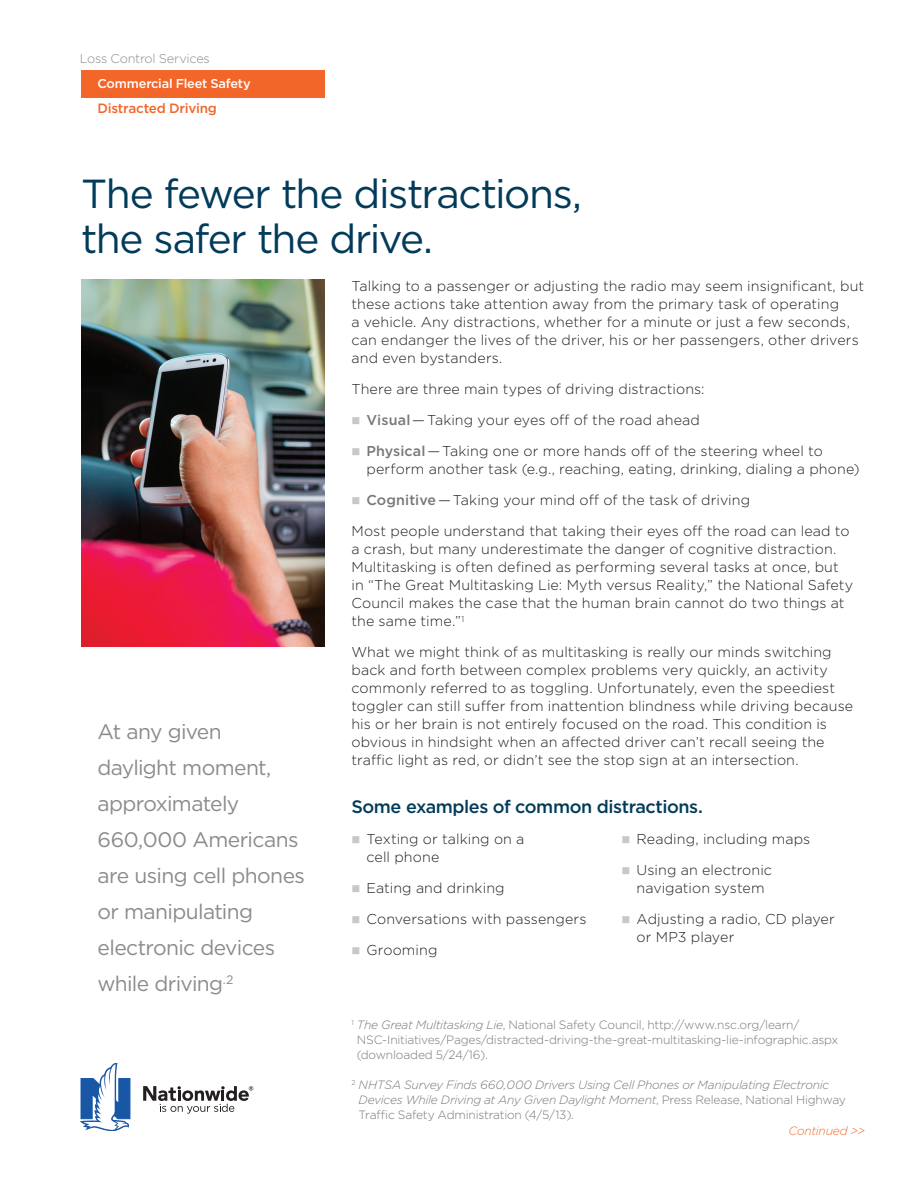
<style>
.page{position:relative;width:919px;height:1189px;background:#fff}
.page>*{position:absolute;margin:0;border:0;box-sizing:border-box;transform-origin:0 0}
.t1{font:40.5px/45px "Gotham";letter-spacing:-.04em;color:#023b5a}
.t2{font:21px/36px "Gotham";letter-spacing:-.03em;color:#8b8a8e}
.t3{font:500 18px "Gotham";letter-spacing:-.025em;color:#023b5a}
.t4{font:300 14.25px/18px "Gotham";letter-spacing:.005em;color:#231f20}
.t5{font:500 13.5px "Gotham";letter-spacing:-.015em;color:#f26729}
.t6{font:500 12.75px "Gotham";letter-spacing:-.015em;color:#fff}
.t7{font:300 12.75px "Gotham";letter-spacing:-.02em;color:#8b8a8e}
.t8{font:italic 300 12px/15px "Gotham";letter-spacing:-.02em;color:#787779}
.t9{font:300 12px/15px "Gotham";letter-spacing:-.02em;color:#787779}
.t10{font:italic 300 12px "Gotham";letter-spacing:-.02em;color:#f26729}
.s1{font-weight:500;color:#787779}
.s2{font-style:italic}
.s3{font-style:normal}
</style>
<div class="page">
<svg style="left:81px;top:1063px;width:49px;height:67px"></svg>
<svg style="left:143px;top:1086px;width:110px;height:27px"></svg>
<img style="left:81px;top:280px;width:243px;height:366px">
<div style="left:81px;top:70px;width:243px;height:27px;background:#f26729"></div>
<p class="t7" style="left:80px;top:54px;width:132px">Loss Control Services</p>
<p class="t6" style="left:97px;top:79px;width:155px">Commercial Fleet Safety</p>
<p class="t5" style="left:97px;top:103px;width:121px">Distracted Driving</p>
<h1 class="t1" style="left:81px;top:173px;width:502px">The fewer the distractions, the safer the drive.</h1>
<p class="t4" style="left:351px;top:278px;width:514px">Talking to a passenger or adjusting the radio may seem insignificant, but these actions take attention away from the primary task of operating<br>a vehicle. Any distractions, whether for a minute or just a few seconds, can endanger the lives of the driver, his or her passengers, other drivers and even bystanders.</p>
<p class="t4" style="left:366px;top:375px;width:458px;line-height:30.9px;text-indent:-15px">There are three main types of driving distractions:<br><span class="s1">Visual-</span>—-Taking your eyes off of the road ahead<br><span class="s1">Physical-</span>—-Taking one or more hands off of the steering wheel to</p>
<p class="t4" style="left:366px;top:461px;width:494px">perform another task (e.g., reaching, eating, drinking, dialing a phone)</p>
<p class="t4" style="left:366px;top:492px;width:385px"><span class="s1">Cognitive-</span>—-Taking your mind off of the task of driving</p>
<p class="t4" style="left:351px;top:523px;width:499px">Most people understand that taking their eyes off the road can lead to</p>
<p class="t4" style="left:351px;top:541px;width:503px">a crash, but many underestimate the danger of cognitive distraction.<br>Multitasking is often defined as performing several tasks at once, but in “The Great Multitasking Lie: Myth versus Reality,” the National Safety Council makes the case that the human brain cannot do two things at the same time.”<sup>1</sup></p>
<p class="t4" style="left:351px;top:644px;width:503px">What we might think of as multitasking is really our minds switching back and forth between complex problems very quickly, an activity commonly referred to as toggling. Unfortunately, even the speediest toggler can still suffer from inattention blindness while driving because his or her brain is not entirely focused on the road. This condition is obvious in hindsight when an affected driver can’t recall seeing the traffic light as red, or didn’t see the stop sign at an intersection.</p>
<p class="t3" style="left:351px;top:799px;width:353px">Some examples of common distractions.</p>
<p class="t4" style="left:366px;top:831px;width:159px">Texting or talking on a cell phone</p>
<p class="t4" style="left:366px;top:873px;width:221px;line-height:30.9px">Eating and drinking<br>Conversations with passengers<br>Grooming</p>
<h2 class="t2" style="left:97px;top:715px;width:209px">At any given daylight moment, approximately<br>660,000 Americans are using cell phones or manipulating electronic devices while driving<sup>.2</sup></h2>
<p class="t4" style="left:636px;top:824px;width:175px;line-height:30.9px">Reading, including maps<br>Using an electronic</p>
<p class="t4" style="left:636px;top:873px;width:200px;line-height:30.9px">navigation system<br>Adjusting a radio, CD player</p>
<p class="t4" style="left:636px;top:929px;width:99px">or MP3 player</p>
<p class="t9" style="left:357px;top:1017px;width:483px;text-indent:-5px"><sup>1</sup> <span class="s2">The Great Multitasking Lie</span>, National Safety Council, http://www.nsc.org/learn/<br>NSC-Initiatives/Pages/distracted-driving-the-great-multitasking-lie-infographic.aspx (downloaded 5/24/16).</p>
<p class="t8" style="left:358px;top:1077px;width:489px;text-indent:-7px"><sup>2</sup> NHTSA Survey Finds 660,000 Drivers Using Cell Phones or Manipulating Electronic<br>Devices While Driving at Any Given Daylight Moment<span class="s3">, Press Release, National Highway<br>Traffic Safety Administration (4/5/13).</span></p>
<p class="t10" style="left:788px;top:1126px;width:78px">Continued &gt;&gt;</p>
</div>
